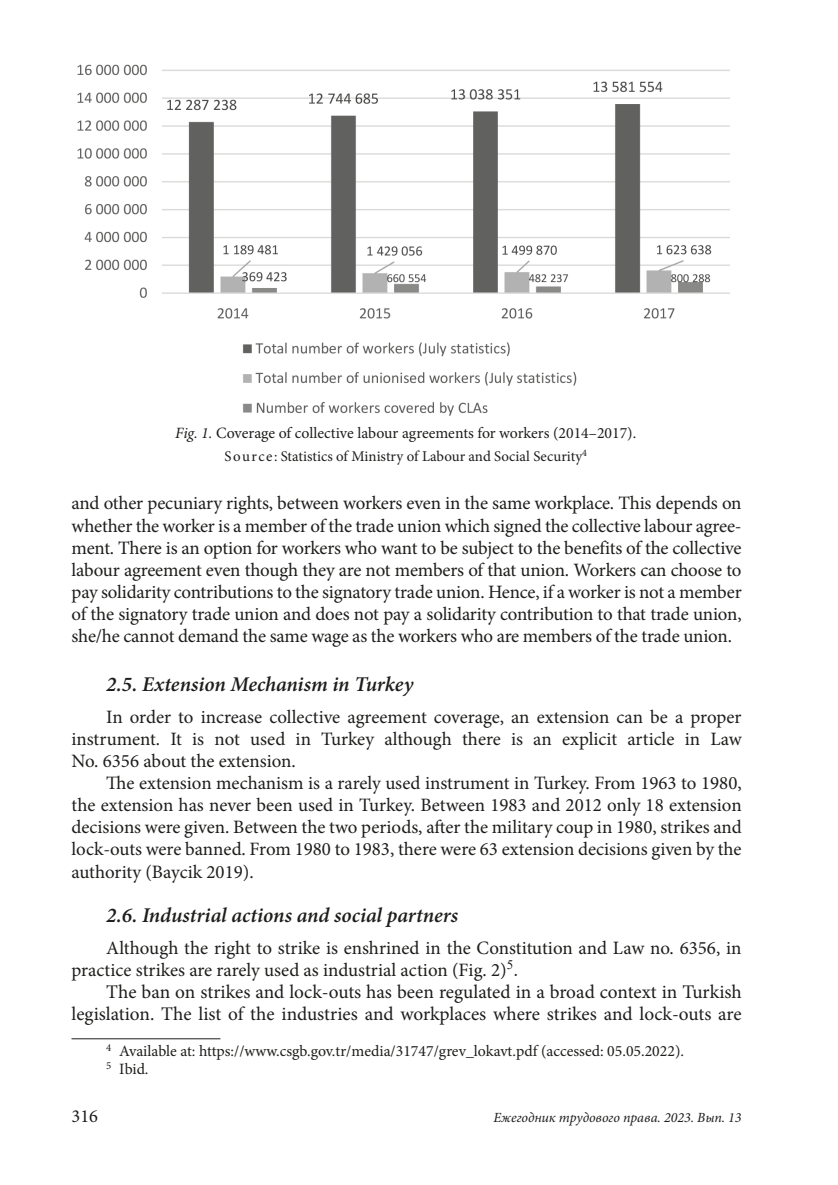
<style>
.page{position:relative;width:838px;height:1185px;background:#fff}
.page>*{position:absolute;margin:0;border:0;box-sizing:border-box;transform-origin:0 0}
.t1{font:italic 600 21px "Minion Pro";letter-spacing:-.005em;color:#1d1d1b}
.t2{font:19.25px/22.1px "Minion Pro";letter-spacing:-.005em;color:#1d1d1b;text-align:right}
.t3{font:18.9px/22.1px "Minion Pro";letter-spacing:-.005em;color:#1d1d1b;text-align:justify}
.t4{font:18.38px "Minion Pro";color:#1d1d1b}
.t5{font:15.75px/17.5px "Minion Pro";color:#1d1d1b}
.t6{font:14.88px "Minion Pro";color:#1d1d1b}
.t7{font:italic 14px "Minion Pro";color:#1d1d1b}
.s1{font-style:italic}
.s2{font-family:"Times New Roman";font-size:19.25px}
</style>
<div class="page">
<hr style="left:71px;top:1038px;width:149px;height:1px;background:#1d1d1b">
<img style="left:77px;top:64px;width:653px;height:352px">
<p class="t5" style="left:175px;top:424px;width:462px"><span class="s1">Fig. 1.</span> Coverage of collective labour agreements for workers (2014–2017).</p>
<p class="t6" style="left:224px;top:446px;width:364px">S ource: Statistics of Ministry of Labour and Social Security<sup>4</sup></p>
<p class="t3" style="left:71px;top:492px;width:671px">and other pecuniary rights, between workers even in the same workplace. This depends on whether the worker is a member of the trade union which signed the collective labour agree&shy;ment. There is an option for workers who want to be subject to the benefits of the collective labour agreement even though they are not members of that union. Workers can choose to pay solidarity contributions to the signatory trade union. Hence, if a worker is not a member of the signatory trade union and does not pay a solidarity contribution to that trade union, she/he cannot demand the same wage as the workers who are members of the trade union. <sup>4</sup></p>
<p class="t1" style="left:106px;top:670px;width:308px">2.5. Extension Mechanism in Turkey</p>
<p class="t3" style="left:71px;top:706px;width:671px;text-indent:35px">In order to increase collective agreement coverage, an extension can be a proper instrument. It is not used in Turkey although there is an explicit article in Law No. 6356 about the extension.</p>
<p class="t3" style="left:71px;top:772px;width:671px;text-indent:35px">The extension mechanism is a rarely used instrument in Turkey. From 1963 to 1980, the extension has never been used in Turkey. Between 1983 and 2012 only 18 extension decisions were given. Between the two periods, after the military coup in 1980, strikes and lock-outs were banned. From 1980 to 1983, there were 63 extension decisions given by the authority (Baycik 2019).</p>
<p class="t1" style="left:106px;top:900px;width:353px">2.6. Industrial actions and social partners</p>
<p class="t3" style="left:71px;top:937px;width:671px;text-indent:35px">Although the right to strike is enshrined in the Constitution and Law no. 6356, in practice strikes are rarely used as industrial action (Fig. 2)<sup>5</sup><span class="s2">.</span></p>
<p class="t2" style="left:71px;top:981px;width:671px">The ban on strikes and lock-outs has been regulated in a broad context in Turkish legislation. The list of the industries and workplaces where strikes and lock-outs are</p>
<p class="t5" style="left:106px;top:1042px;width:579px"><sup>4</sup> Available at: https://www.csgb.gov.tr/media/31747/grev_lokavt.pdf (accessed: 05.05.2022).<br><sup>5</sup> Ibid.</p>
<p class="t4" style="left:71px;top:1103px;width:28px">316</p>
<p class="t7" style="left:493px;top:1108px;width:250px">Ежегодник трудового права. 2023. Вып. 13</p>
</div>
